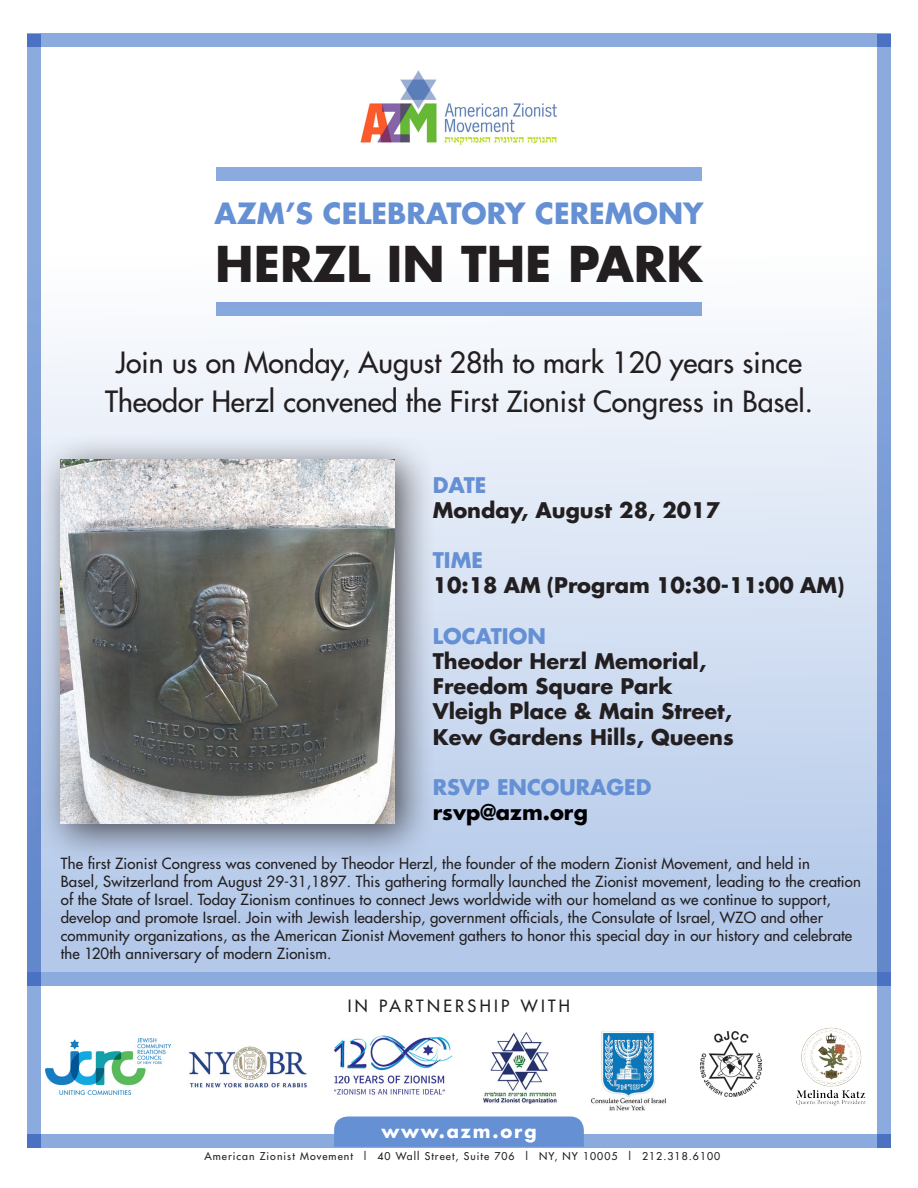
<style>
.page{position:relative;width:918px;height:1188px;background:#fff}
.page>*{position:absolute;margin:0;border:0;box-sizing:border-box;transform-origin:0 0}
.t1{font:700 48px "Futura";color:#231f20}
.t2{font:28.5px/39px "Futura";color:#231f20;text-align:center}
.t3{font:700 28.5px "Futura";color:#6590d4}
.t4{font:700 21px/25.2px "Futura";color:#231f20}
.t5{font:700 21px "Futura";color:#6590d4}
.t6{font:700 21px "Futura";color:#000}
.t7{font:700 18px "Futura";letter-spacing:.1em;color:#fff}
.t8{font:16.5px "Futura";letter-spacing:.2em;color:#231f20}
.t9{font:15px/18px "Futura";letter-spacing:.01em;color:#231f20}
.t10{font:10.5px "Futura";letter-spacing:.1em;color:#231f20}
.s1{color:#6590d4}
</style>
<div class="page">
<div style="left:27px;top:256px;width:864px;height:716px;background:linear-gradient(to bottom,#fdfdfe,#aec5e8)"></div>
<img style="left:360px;top:70px;width:197px;height:76px">
<div style="left:27px;top:34px;width:864px;height:13px;background:#8babde"></div>
<div style="left:27px;top:972px;width:864px;height:14px;background:#8babde"></div>
<div style="left:216px;top:167px;width:486px;height:14px;background:#8babde"></div>
<div style="left:216px;top:302px;width:486px;height:13px;background:#87a8dc"></div>
<div style="left:27px;top:1134px;width:864px;height:14px;background:#8babde"></div>
<svg style="left:27px;top:34px;width:13px;height:1114px;background:#7b9dd6"></svg>
<svg style="left:878px;top:34px;width:13px;height:1114px;background:#799bd6"></svg>
<img style="left:333px;top:1035px;width:119px;height:60px">
<img style="left:189px;top:1046px;width:118px;height:42px">
<img style="left:796px;top:1027px;width:70px;height:79px">
<img style="left:701px;top:1032px;width:61px;height:64px">
<img style="left:591px;top:1031px;width:75px;height:80px">
<img style="left:483px;top:1032px;width:74px;height:72px">
<img style="left:45px;top:1038px;width:125px;height:57px">
<div style="left:35px;top:433px;width:401px;height:431px;background:#231f20;opacity:.75"></div>
<img style="left:61px;top:459px;width:334px;height:364px">
<div style="left:334px;top:1117px;width:250px;height:30px;background:#6590d4"></div>
<p class="t3" style="left:215px;top:194px;width:490px">AZM’S CELEBRATORY CEREMONY</p>
<p class="t1" style="left:215px;top:230px;width:489px">HERZL IN THE PARK</p>
<p class="t2" style="left:105px;top:343px;width:709px">Join us on Monday, August 28th to mark 120 years since<br>Theodor Herzl convened the First Zionist Congress in Basel.</p>
<p class="t4" style="left:433px;top:472px;width:289px"><span class="s1">DATE<br></span>Monday, August 28, 2017</p>
<p class="t4" style="left:433px;top:547px;width:413px"><span class="s1">TIME<br></span>10:18 AM (Program 10:30-11:00 AM)</p>
<p class="t4" style="left:433px;top:623px;width:275px"><span class="s1">LOCATION<br></span>Theodor Herzl Memorial,<br>Freedom Square Park</p>
<p class="t4" style="left:433px;top:698px;width:303px">Vleigh Place &amp; Main Street,<br>Kew Gardens Hills, Queens</p>
<p class="t5" style="left:433px;top:773px;width:220px">RSVP ENCOURAGED</p>
<p class="t6" style="left:433px;top:798px;width:157px">rsvp@azm.org</p>
<p class="t9" style="left:61px;top:854px;width:802px">The first Zionist Congress was convened by Theodor Herzl, the founder of the modern Zionist Movement, and held in<br>Basel, Switzerland from August 29-31,1897. This gathering formally launched the Zionist movement, leading to the creation of the State of Israel. Today Zionism continues to connect Jews worldwide with our homeland as we continue to support, develop and promote Israel. Join with Jewish leadership, government officials, the Consulate of Israel, WZO and other community organizations, as the American Zionist Movement gathers to honor this special day in our history and celebrate the 120th anniversary of modern Zionism.</p>
<p class="t8" style="left:348px;top:995px;width:224px">IN PARTNERSHIP WITH</p>
<p class="t7" style="left:381px;top:1119px;width:157px">www.azm.org</p>
<p class="t10" style="left:204px;top:1150px;width:517px">American Zionist Movement | 40 Wall Street, Suite 706 | NY, NY 10005 | 212.318.6100</p>
</div>
